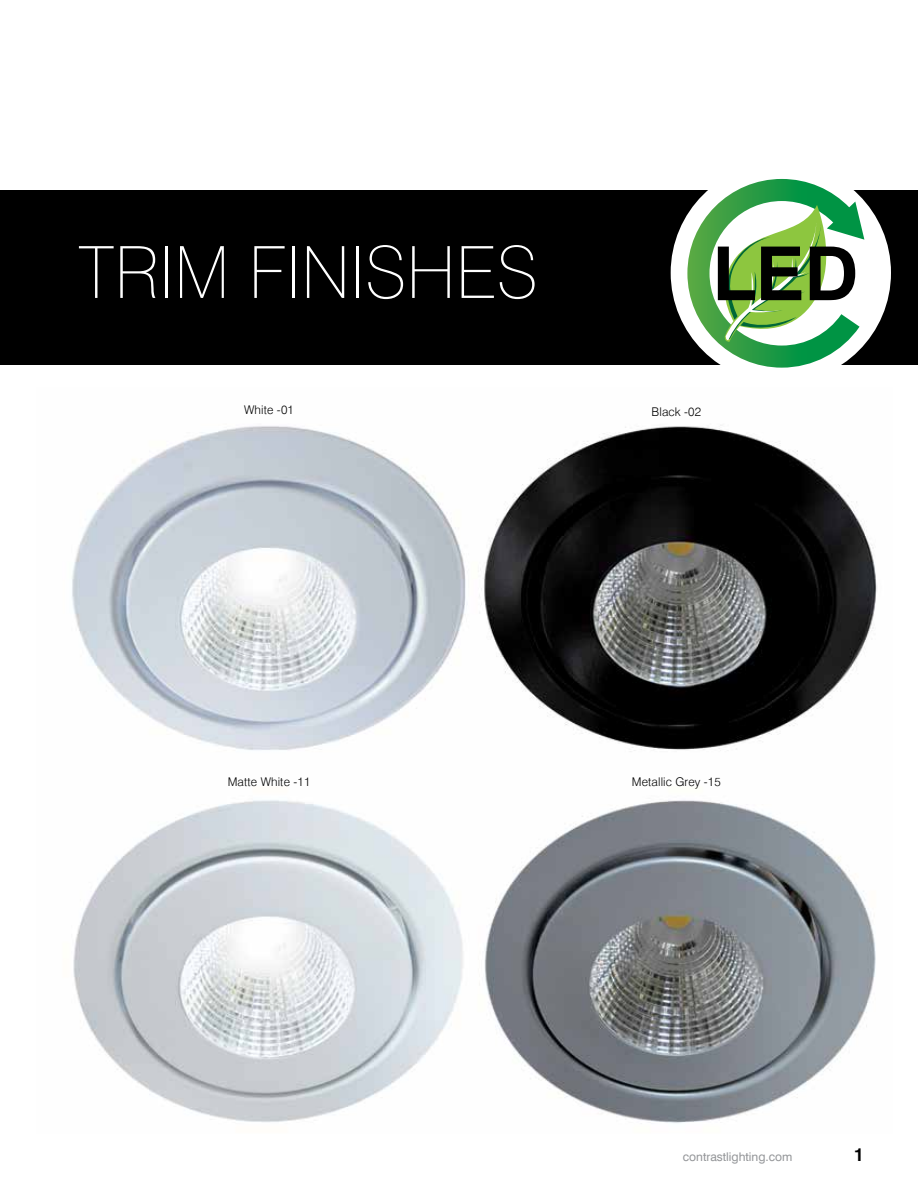
<style>
.page{position:relative;width:918px;height:1188px;background:#fff}
.page>*{position:absolute;margin:0;border:0;box-sizing:border-box;transform-origin:0 0}
.t1{font:700 74.55px "Swiss 721 BT";color:#000}
.t2{font:100 72px "Swiss 721 BT";color:#fff}
.t3{font:700 18px "Swiss 721 BT";color:#000}
.t4{font:300 12px "Swiss 721 BT";letter-spacing:.01em;color:#000}
.t5{font:12px "Swiss 721 BT";color:#939598}
</style>
<div class="page">
<img style="left:72px;top:425px;width:805px;height:698px">
<div style="left:0;top:190px;width:918px;height:174px;background:#000"></div>
<div style="left:671px;top:163px;width:220px;height:220px;background:#fff;border-radius:50%"></div>
<svg style="left:687px;top:179px;width:177px;height:189px"></svg>
<h2 class="t2" style="left:78px;top:229px;width:462px">TRIM FINISHES</h2>
<h1 class="t1" style="left:712px;top:228px;width:148px">LED</h1>
<p class="t4" style="left:244px;top:402px;width:51px">White -01</p>
<p class="t4" style="left:652px;top:405px;width:51px">Black -02</p>
<p class="t4" style="left:228px;top:774px;width:84px">Matte White -11</p>
<p class="t4" style="left:632px;top:774px;width:91px">Metallic Grey -15</p>
<p class="t5" style="left:683px;top:1149px;width:111px">contrastlighting.com</p>
<h3 class="t3" style="left:854px;top:1144px;width:12px">1</h3>
</div>
